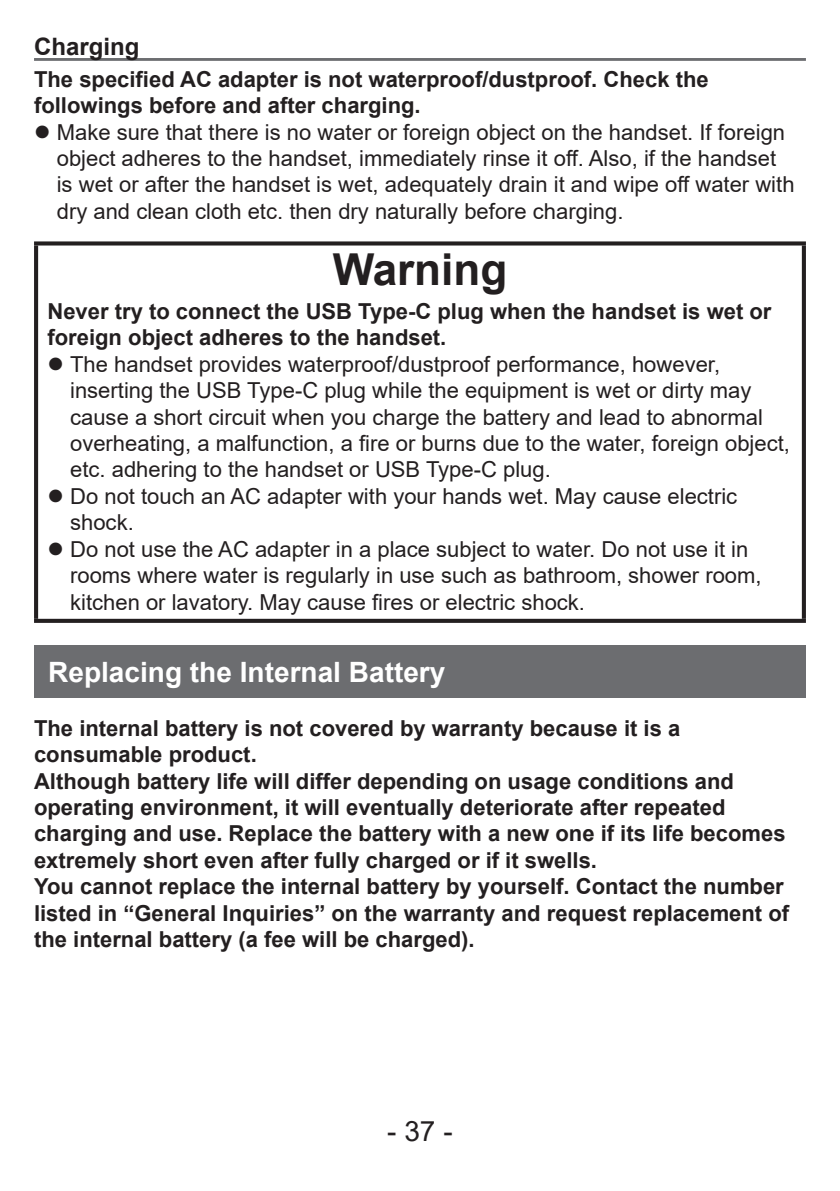
<style>
.page{position:relative;width:840px;height:1191px;background:#fff}
.page>*{position:absolute;margin:0;border:0;box-sizing:border-box;transform-origin:0 0}
.t1{font:700 44px "Arial";color:#231f20}
.t2{font:700 28px "Arial";color:#fff}
.t3{font:28px "Arial";color:#231f20}
.t4{font:700 24px "Arial";color:#231f20}
.t5{font:22px/26.4px "Arial";color:#231f20}
.t6{font:700 22px/26.4px "Arial";color:#231f20}
</style>
<div class="page">
<hr style="left:34px;top:58px;width:771px;height:3px;background:#6c6d70">
<svg style="left:34px;top:241px;width:771px;height:4px;background:#3b3738"></svg>
<hr style="left:34px;top:245px;width:4px;height:374px;background:#231f20">
<svg style="left:801px;top:245px;width:4px;height:374px"></svg>
<svg style="left:34px;top:619px;width:771px;height:4px;background:#282425"></svg>
<div style="left:34px;top:645px;width:771px;height:53px;background:#6c6d70"></div>
<p class="t4" style="left:34px;top:29px;width:107px">Charging</p>
<p class="t6" style="left:34px;top:66px;width:675px">The specified AC adapter is not waterproof/dustproof. Check the followings before and after charging.</p>
<p class="t5" style="left:57px;top:118px;width:738px">Make sure that there is no water or foreign object on the handset. If foreign object adheres to the handset, immediately rinse it off. Also, if the handset is wet or after the handset is wet, adequately drain it and wipe off water with dry and clean cloth etc. then dry naturally before charging.</p>
<h1 class="t1" style="left:332px;top:238px;width:176px">Warning</h1>
<p class="t6" style="left:47px;top:298px;width:725px">Never try to connect the USB Type-C plug when the handset is wet or foreign object adheres to the handset.</p>
<p class="t5" style="left:70px;top:351px;width:721px">The handset provides waterproof/dustproof performance, however, inserting the USB Type-C plug while the equipment is wet or dirty may cause a short circuit when you charge the battery and lead to abnormal overheating, a malfunction, a fire or burns due to the water, foreign object, etc. adhering to the handset or USB Type-C plug.<br>Do not touch an AC adapter with your hands wet. May cause electric shock.<br>Do not use the AC adapter in a place subject to water. Do not use it in rooms where water is regularly in use such as bathroom, shower room, kitchen or lavatory. May cause fires or electric shock.</p>
<p class="t2" style="left:48px;top:652px;width:398px">Replacing the Internal Battery</p>
<p class="t6" style="left:34px;top:715px;width:756px">The internal battery is not covered by warranty because it is a consumable product.<br>Although battery life will differ depending on usage conditions and operating environment, it will eventually deteriorate after repeated charging and use. Replace the battery with a new one if its life becomes extremely short even after fully charged or if it swells.<br>You cannot replace the internal battery by yourself. Contact the number listed in “General Inquiries” on the warranty and request replacement of the internal battery (a fee will be charged).</p>
<p class="t3" style="left:387px;top:1112px;width:67px">- 37 -</p>
</div>
